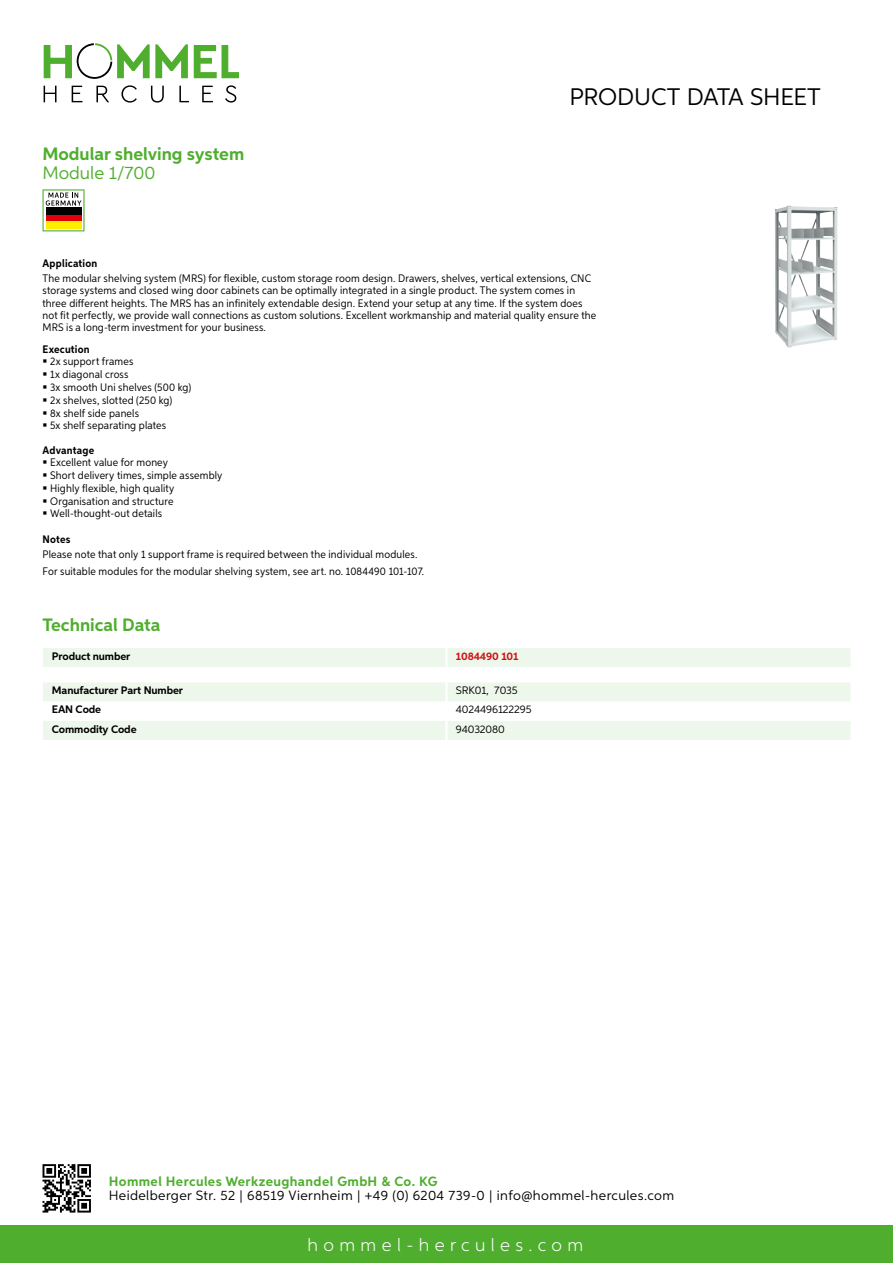
<style>
.page{position:relative;width:893px;height:1263px;background:#fff}
.page>*{position:absolute;margin:0;border:0;box-sizing:border-box;transform-origin:0 0}
.t1{font:24px "Aspira";letter-spacing:-.01em;color:#000}
.t2{font:700 18px "Aspira";color:#50ae2f}
.t3{font:300 18px "Aspira";letter-spacing:.3em;color:#fff}
.t4{font:18px "Aspira";color:#50ae2f}
.t5{font:13.5px "Aspira";letter-spacing:.03em;color:#000}
.t6{font:700 13.5px "Aspira";letter-spacing:.03em;color:#50ae2f}
.t7{font:10.95px/12.8px "Aspira Nar";letter-spacing:.015em;color:#000}
.t8{font:700 10.95px "Aspira";letter-spacing:-.01em;color:#000}
.t9{font:700 10.95px "Aspira Nar";letter-spacing:.015em;color:#000}
.t10{font:10.95px "Aspira";letter-spacing:-.01em;color:#000}
.t11{font:700 10.95px "Aspira";letter-spacing:-.01em;color:#cd1013}
</style>
<div class="page">
<div style="left:0;top:1226px;width:893px;height:37px;background:#50ae2f"></div>
<svg style="left:43px;top:1164px;width:48px;height:48px"></svg>
<svg style="left:194px;top:45px;width:45px;height:33px"></svg>
<svg style="left:44px;top:43px;width:144px;height:36px"></svg>
<svg style="left:44px;top:86px;width:13px;height:16px"></svg>
<svg style="left:72px;top:86px;width:10px;height:16px"></svg>
<svg style="left:96px;top:86px;width:13px;height:16px"></svg>
<svg style="left:121px;top:85px;width:16px;height:18px"></svg>
<svg style="left:151px;top:86px;width:13px;height:17px"></svg>
<svg style="left:179px;top:86px;width:10px;height:16px"></svg>
<svg style="left:202px;top:86px;width:11px;height:16px"></svg>
<svg style="left:225px;top:85px;width:11px;height:18px"></svg>
<div style="left:43px;top:648px;width:807px;height:19px;background:#eef7eb"></div>
<hr style="left:445px;top:648px;width:3px;height:19px;background:#fff">
<svg style="left:43px;top:682px;width:807px;height:58px"></svg>
<hr style="left:445px;top:721px;width:3px;height:19px;background:#fff">
<svg style="left:43px;top:189px;width:42px;height:42px"></svg>
<div style="left:46px;top:214px;width:35px;height:7px;background:#e3000b"></div>
<div style="left:46px;top:208px;width:35px;height:7px;background:#000"></div>
<div style="left:46px;top:221px;width:35px;height:7px;background:#ffed00"></div>
<img style="left:775px;top:206px;width:63px;height:142px">
<h2 class="t2" style="left:43px;top:142px;width:203px">Modular shelving system</h2>
<h2 class="t4" style="left:43px;top:162px;width:114px">Module 1/700</h2>
<h1 class="t1" style="left:569px;top:82px;width:253px">Product data sh eet</h1>
<p class="t9" style="left:43px;top:257px;width:56px">Application</p>
<p class="t7" style="left:43px;top:273px;width:555px;line-height:12px">The modular shelving system (MRS) for flexible, custom storage room design. Drawers, shelves, vertical extensions, CNC storage systems and closed wing door cabinets can be optimally integrated in a single product. The system comes in three different heights. The MRS has an infinitely extendable design. Extend your setup at any time. If the system does not fit perfectly, we provide wall connections as custom solutions. Excellent workmanship and material quality ensure the MRS is a long-term investment for your business.</p>
<p class="t9" style="left:43px;top:342px;width:49px">Execution</p>
<p class="t7" style="left:50px;top:355px;width:143px">2x support frames<br>1x diagonal cross<br>3x smooth Uni shelves (500 kg)<br>2x shelves, slotted (250 kg)<br>8x shelf side panels<br>5x shelf separating plates</p>
<p class="t9" style="left:43px;top:443px;width:53px">Advantage</p>
<p class="t7" style="left:50px;top:456px;width:174px">Excellent value for money<br>Short delivery times, simple assembly<br>Highly flexible, high quality<br>Organisation and structure<br>Well-thought-out details</p>
<p class="t9" style="left:43px;top:532px;width:29px">Notes</p>
<p class="t7" style="left:43px;top:545px;width:383px;line-height:17.5px">Please note that only 1 support frame is required between the individual modules.<br>For suitable modules for the modular shelving system, see art. no. 1084490 101-107.</p>
<h2 class="t2" style="left:43px;top:614px;width:120px">Technical Data</h2>
<p class="t8" style="left:52px;top:649px;width:80px">Product number</p>
<p class="t11" style="left:456px;top:649px;width:64px">1084490 101</p>
<p class="t8" style="left:52px;top:684px;width:133px">Manufacturer Part Number</p>
<p class="t10" style="left:456px;top:684px;width:63px">SRK01, 7035</p>
<p class="t8" style="left:52px;top:703px;width:51px">EAN Code</p>
<p class="t10" style="left:456px;top:703px;width:77px">4024496122295</p>
<p class="t8" style="left:52px;top:722px;width:86px">Commodity Code</p>
<p class="t10" style="left:456px;top:722px;width:51px">94032080</p>
<p class="t6" style="left:109px;top:1172px;width:330px">Hommel Hercules Werkzeughandel GmbH &amp; Co. KG</p>
<p class="t5" style="left:109px;top:1187px;width:567px">Heidelberger Str. 52 | 68519 Viernheim | +49 (0) 6204 739-0 | info@hommel-hercules.com</p>
<h2 class="t3" style="left:307px;top:1234px;width:277px">hommel-hercules.com</h2>
</div>
